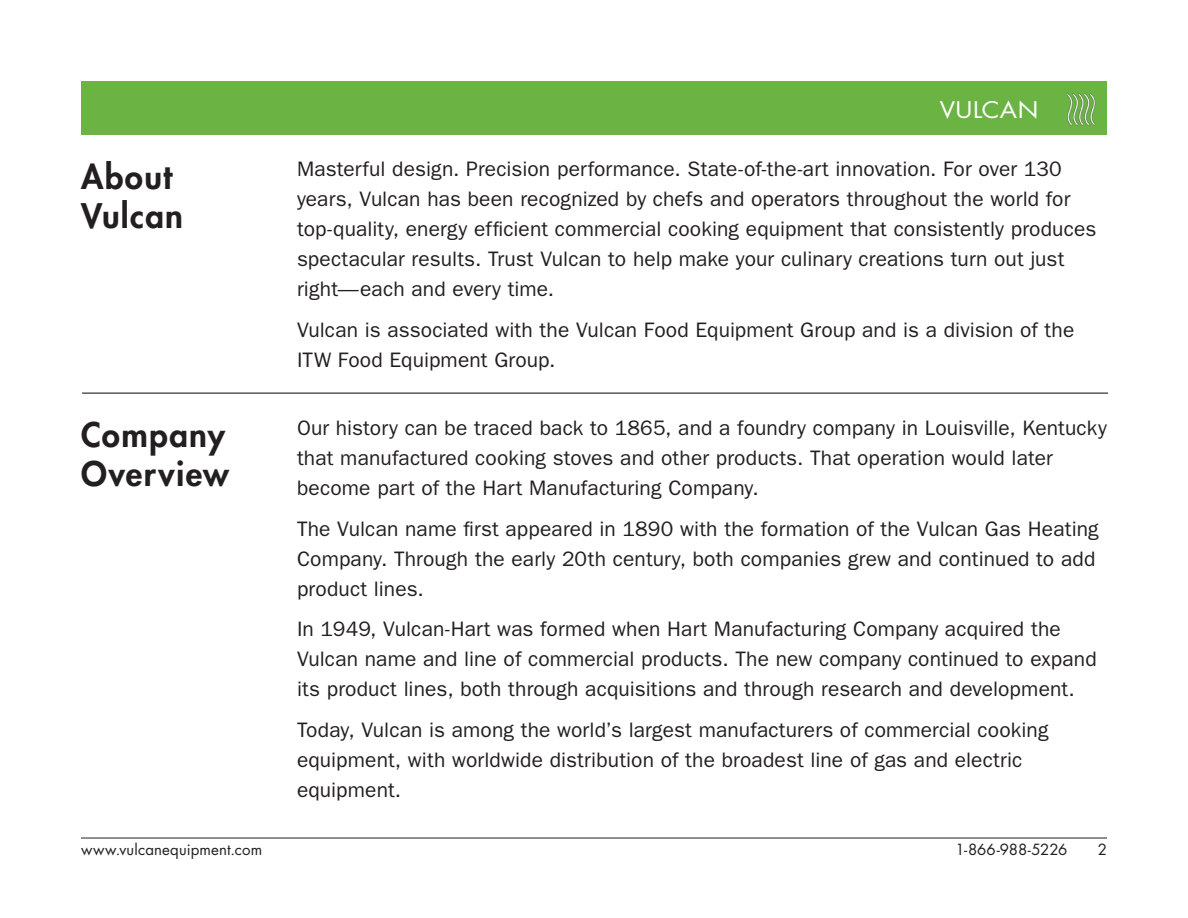
<style>
.page{position:relative;width:1188px;height:918px;background:#fff}
.page>*{position:absolute;margin:0;border:0;box-sizing:border-box;transform-origin:0 0}
.t1{font:800 33px/39px "Futura Std";letter-spacing:.04em;color:#231f20}
.t2{font:22.35px "Futura Std";letter-spacing:.015em;color:#fff;scale:1.11 1}
.t3{font:21px/30px "ITC Franklin Gothic Std";letter-spacing:.005em;color:#231f20}
.t4{font:15px "Futura Std";letter-spacing:.01em;color:#231f20}
.t5{font:15px "Futura Std";letter-spacing:-.01em;color:#231f20}
</style>
<div class="page">
<div style="left:81px;top:81px;width:1026px;height:54px;background:#6bb444"></div>
<hr style="left:81px;top:838px;width:1026px;height:1px;background:#231f20">
<img style="left:1066px;top:93px;width:30px;height:33px">
<hr style="left:82px;top:393px;width:1026px;height:1px;background:#231f20">
<p class="t1" style="left:81px;top:158px;width:104px">About<br>Vulcan</p>
<p class="t1" style="left:81px;top:415px;width:150px">Company<br>Overview</p>
<p class="t2" style="left:940px;top:96px;width:90px">VULCAN</p>
<p class="t3" style="left:297px;top:154px;width:801px">Masterful design. Precision performance. State-of-the-art innovation. For over 130 years, Vulcan has been recognized by chefs and operators throughout the world for top-quality, energy efficient commercial cooking equipment that consistently produces spectacular results. Trust Vulcan to help make your culinary creations turn out just right—each and every time.</p>
<p class="t3" style="left:297px;top:315px;width:779px">Vulcan is associated with the Vulcan Food Equipment Group and is a division of the<br>ITW Food Equipment Group.</p>
<p class="t3" style="left:297px;top:413px;width:811px">Our history can be traced back to 1865, and a foundry company in Louisville, Kentucky that manufactured cooking stoves and other products. That operation would later become part of the Hart Manufacturing Company.</p>
<p class="t3" style="left:297px;top:514px;width:803px">The Vulcan name first appeared in 1890 with the formation of the Vulcan Gas Heating<br>Company. Through the early 20th century, both companies grew and continued to add product lines.</p>
<p class="t3" style="left:297px;top:614px;width:801px">In 1949, Vulcan-Hart was formed when Hart Manufacturing Company acquired the<br>Vulcan name and line of commercial products. The new company continued to expand its product lines, both through acquisitions and through research and development.</p>
<p class="t3" style="left:297px;top:715px;width:753px">Today, Vulcan is among the world’s largest manufacturers of commercial cooking equipment, with worldwide distribution of the broadest line of gas and electric equipment.</p>
<p class="t4" style="left:81px;top:840px;width:183px">www.vulcanequipment.com</p>
<p class="t5" style="left:956px;top:840px;width:113px">1-866-988-5226</p>
<p class="t4" style="left:1098px;top:840px;width:11px">2</p>
</div>
